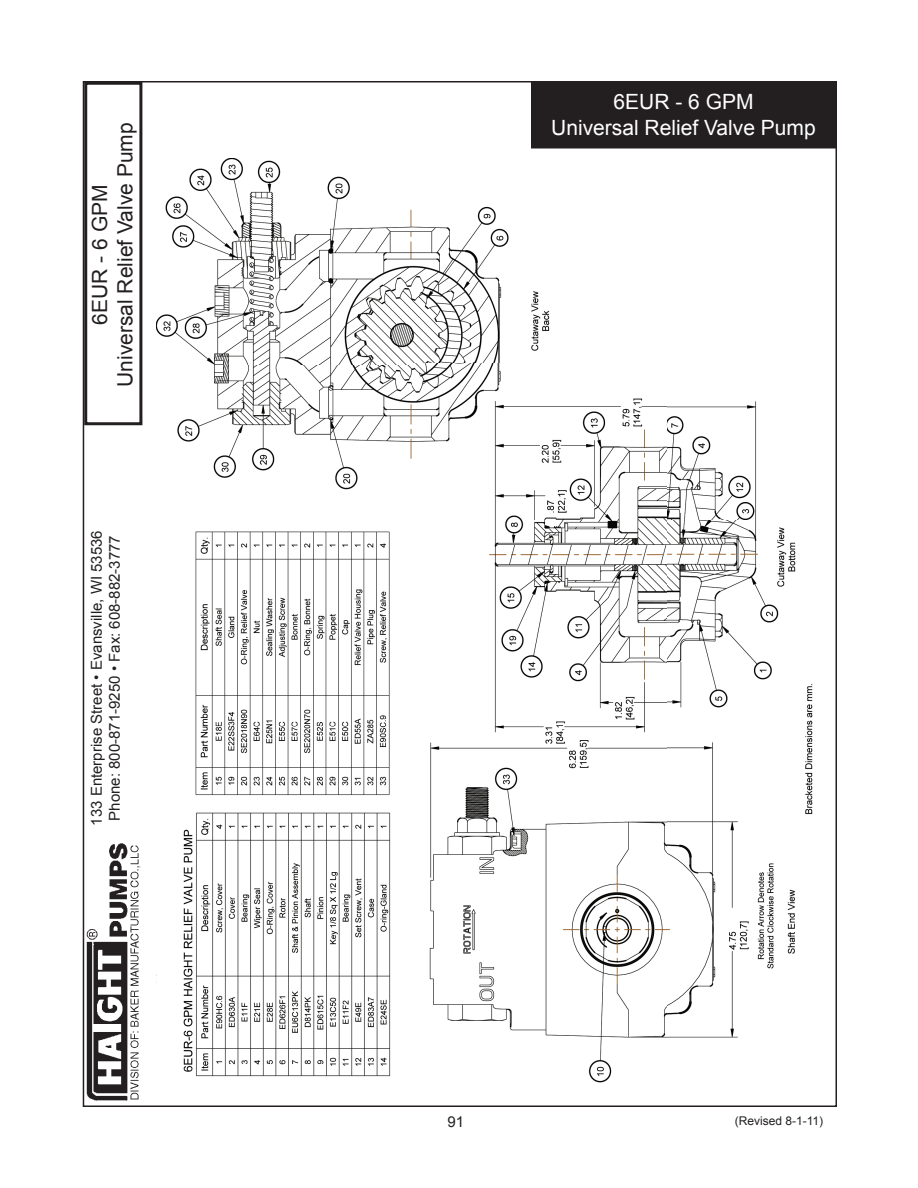
<style>
.page{position:relative;width:918px;height:1188px;background:#fff}
.page>*{position:absolute;margin:0;border:0;box-sizing:border-box;transform-origin:0 0}
.t1{font:21px/25.2px "Arial";color:#fff;text-align:center}
.t2{font:21px/25.2px "Arial";color:#231f20;text-align:center}
.t3{font:15px/18px "Arial";color:#231f20;text-align:center}
.t4{font:12px "Arial";color:#231f20}
</style>
<div class="page">
<div style="left:532px;top:82px;width:303px;height:65px;background:#231f20"></div>
<div style="left:531px;top:81px;width:305px;height:68px;border:2px solid #231f20"></div>
<img style="left:87px;top:843px;width:54px;height:258px">
<img style="left:156px;top:158px;width:657px;height:925px">
<div style="left:84px;top:82px;width:58px;height:343px;border:3px solid #231f20"></div>
<h1 class="t2" style="left:88px;top:387px;width:266px;rotate:-90deg">6EUR - 6 GPM<br>Universal Relief Valve Pump</h1>
<p class="t3" style="left:88px;top:826px;width:297px;rotate:-90deg">133 Enterprise Street • Evansville, WI 53536<br>Phone: 800-871-9250 • Fax: 608-882-3777</p>
<h1 class="t1" style="left:551px;top:90px;width:266px">6EUR - 6 GPM<br>Universal Relief Valve Pump</h1>
<p class="t3" style="left:448px;top:1113px;width:18px">91</p>
<p class="t4" style="left:735px;top:1113px;width:90px">(Revised 8-1-11)</p>
</div>
